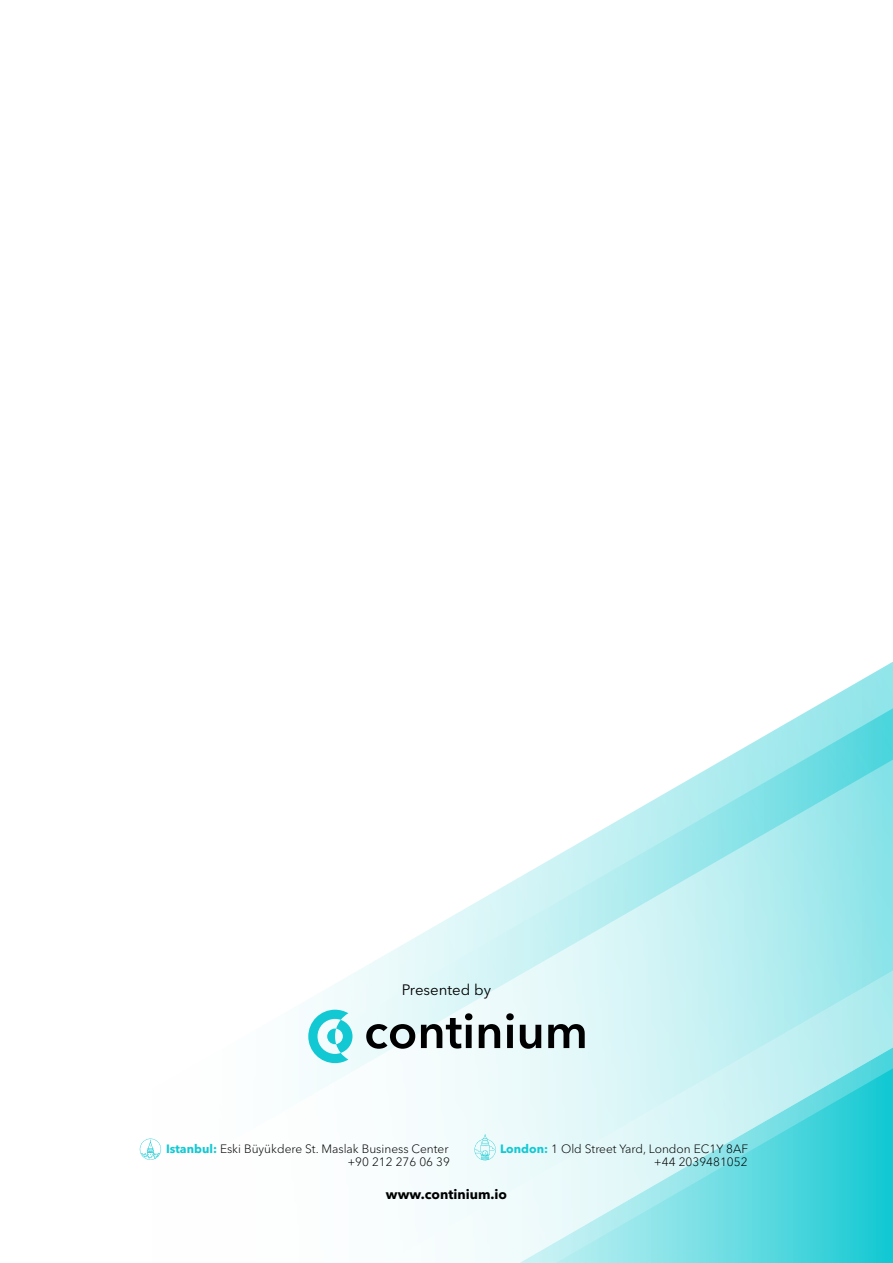
<style>
.page{position:relative;width:893px;height:1263px;background:#fff}
.page>*{position:absolute;margin:0;border:0;box-sizing:border-box;transform-origin:0 0}
.t1{font:15px "Avenir Next W1 G";color:#000}
.t2{font:700 13.5px "Avenir Next W1 G";color:#000}
.t3{font:300 12px "Avenir Next W1 G";color:#000}
.s1{font-weight:700;color:#12c9d3}
</style>
<div class="page">
<svg style="left:161px;top:661px;width:732px;height:602px"></svg>
<svg style="left:308px;top:1010px;width:44px;height:53px"></svg>
<svg style="left:366px;top:1024px;width:49px;height:25px"></svg>
<svg style="left:421px;top:1013px;width:51px;height:35px"></svg>
<svg style="left:479px;top:1024px;width:21px;height:24px"></svg>
<svg style="left:506px;top:1013px;width:8px;height:35px"></svg>
<svg style="left:520px;top:1025px;width:21px;height:24px"></svg>
<svg style="left:548px;top:1024px;width:37px;height:24px"></svg>
<svg style="left:473px;top:1134px;width:24px;height:26px"></svg>
<svg style="left:139px;top:1138px;width:22px;height:22px"></svg>
<p class="t1" style="left:402px;top:980px;width:91px">Presented by</p>
<p class="t3" style="left:166px;top:1141px;width:284px"><span class="s1">Istanbul:</span> Eski Büyükdere St. Maslak Business Center</p>
<p class="t3" style="left:500px;top:1141px;width:249px"><span class="s1">London:</span> 1 Old Street Yard, London EC1Y 8AF</p>
<p class="t3" style="left:347px;top:1155px;width:104px">+90 212 276 06 39</p>
<p class="t3" style="left:654px;top:1155px;width:95px">+44 2039481052</p>
<p class="t2" style="left:386px;top:1186px;width:123px">www.continium.io</p>
</div>
